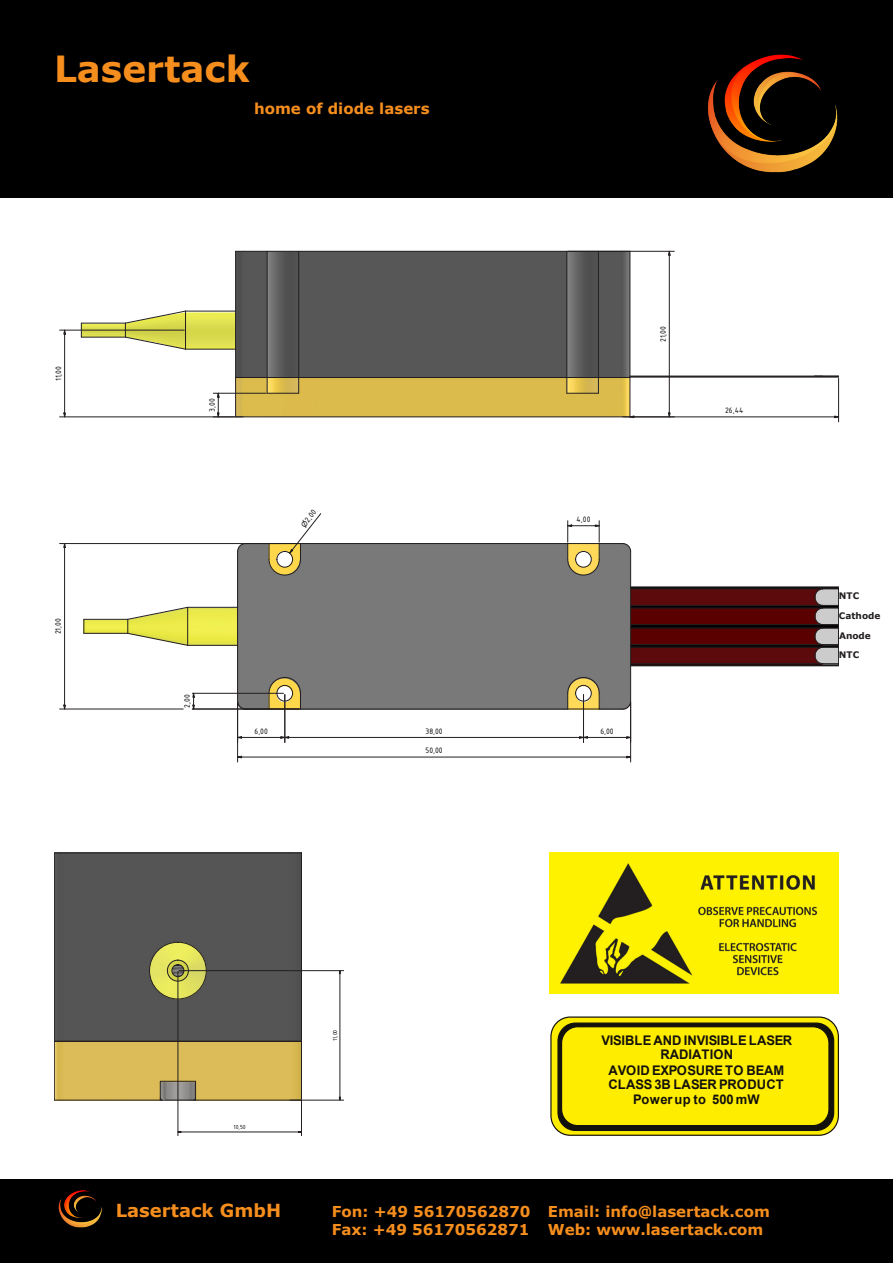
<style>
.page{position:relative;width:893px;height:1263px;background:#fff}
.page>*{position:absolute;margin:0;border:0;box-sizing:border-box;transform-origin:0 0}
.t1{font:700 36px "Verdana";color:#f68e1e}
.t2{font:700 18px "Verdana";color:#f68e1e}
.t3{font:700 15px "Verdana";color:#f68e1e}
.t4{font:700 13.2px/14.4px "Arial";letter-spacing:.005em;color:#13110c;text-align:center}
.t5{font:700 9px "Verdana";color:#231f20}
.t6{font:8.55px "ISOCPEUR";letter-spacing:.005em;color:#000}
.t7{font:6.3px "ISOCPEUR";color:#000}
</style>
<div class="page">
<div style="left:0;top:0;width:893px;height:197px;background:#000"></div>
<div style="left:0;top:1179px;width:893px;height:84px;background:#000"></div>
<img style="left:59px;top:1190px;width:42px;height:38px">
<img style="left:708px;top:54px;width:130px;height:119px">
<img style="left:81px;top:251px;width:594px;height:166px">
<hr style="left:243px;top:416px;width:379px;height:1px;background:#231f20">
<svg style="left:566px;top:378px;width:1px;height:15px"></svg>
<svg style="left:298px;top:378px;width:1px;height:15px"></svg>
<hr style="left:567px;top:393px;width:31px;height:1px;background:#231f20">
<hr style="left:267px;top:393px;width:32px;height:1px;background:#231f20">
<hr style="left:629px;top:251px;width:1px;height:126px;background:#231f20">
<hr style="left:235px;top:251px;width:1px;height:126px;background:#231f20">
<hr style="left:299px;top:377px;width:268px;height:1px;background:#231f20">
<hr style="left:299px;top:251px;width:268px;height:1px;background:#231f20">
<svg style="left:236px;top:251px;width:31px;height:1px"></svg>
<div style="left:566px;top:251px;width:33px;height:127px;border:1px solid #231f20"></div>
<div style="left:267px;top:251px;width:32px;height:127px;border:1px solid #231f20"></div>
<svg style="left:81px;top:324px;width:1px;height:13px"></svg>
<hr style="left:81px;top:323px;width:44px;height:1px;background:#231f20">
<hr style="left:81px;top:337px;width:44px;height:1px;background:#231f20">
<svg style="left:124px;top:310px;width:62px;height:40px"></svg>
<hr style="left:186px;top:311px;width:50px;height:1px;background:#231f20">
<hr style="left:186px;top:349px;width:50px;height:1px;background:#231f20">
<svg style="left:668px;top:250px;width:3px;height:6px"></svg>
<hr style="left:669px;top:255px;width:1px;height:158px;background:#231f20">
<hr style="left:568px;top:251px;width:106px;height:1px;background:#231f20">
<svg style="left:598px;top:375px;width:242px;height:44px"></svg>
<hr style="left:634px;top:417px;width:201px;height:1px;background:#231f20">
<hr style="left:838px;top:378px;width:1px;height:44px;background:#231f20">
<svg style="left:63px;top:412px;width:3px;height:5px"></svg>
<svg style="left:63px;top:329px;width:3px;height:6px"></svg>
<hr style="left:64px;top:334px;width:1px;height:79px;background:#231f20">
<hr style="left:60px;top:330px;width:124px;height:1px;background:#231f20">
<hr style="left:60px;top:417px;width:174px;height:1px;background:#231f20">
<svg style="left:213px;top:377px;width:55px;height:41px"></svg>
<hr style="left:213px;top:393px;width:53px;height:1px;background:#231f20">
<img style="left:84px;top:544px;width:755px;height:165px">
<hr style="left:300px;top:709px;width:268px;height:1px;background:#231f20">
<hr style="left:300px;top:543px;width:268px;height:1px;background:#231f20">
<hr style="left:630px;top:551px;width:1px;height:150px;background:#231f20">
<hr style="left:237px;top:551px;width:1px;height:150px;background:#231f20">
<svg style="left:567px;top:677px;width:64px;height:33px;background:#a19671"></svg>
<svg style="left:237px;top:677px;width:64px;height:33px;background:#9e936b"></svg>
<svg style="left:630px;top:586px;width:209px;height:80px;background:#531818"></svg>
<div style="left:822px;top:628px;width:17px;height:17px;border:1px solid #231f20"></div>
<svg style="left:83px;top:619px;width:1px;height:14px"></svg>
<hr style="left:84px;top:619px;width:44px;height:1px;background:#231f20">
<hr style="left:84px;top:633px;width:44px;height:1px;background:#231f20">
<svg style="left:127px;top:606px;width:62px;height:40px"></svg>
<hr style="left:188px;top:607px;width:50px;height:1px;background:#231f20">
<hr style="left:188px;top:645px;width:50px;height:1px;background:#231f20">
<hr style="left:242px;top:757px;width:385px;height:1px;background:#231f20">
<hr style="left:237px;top:702px;width:1px;height:60px;background:#231f20">
<hr style="left:630px;top:702px;width:1px;height:60px;background:#231f20">
<svg style="left:63px;top:705px;width:3px;height:4px"></svg>
<hr style="left:64px;top:547px;width:1px;height:158px;background:#231f20">
<hr style="left:60px;top:543px;width:239px;height:1px;background:#231f20">
<hr style="left:60px;top:709px;width:123px;height:1px;background:#231f20">
<hr style="left:289px;top:737px;width:291px;height:1px;background:#231f20">
<svg style="left:579px;top:736px;width:9px;height:3px"></svg>
<svg style="left:626px;top:736px;width:6px;height:3px"></svg>
<hr style="left:587px;top:737px;width:40px;height:1px;background:#231f20">
<hr style="left:630px;top:702px;width:1px;height:40px;background:#231f20">
<hr style="left:583px;top:695px;width:1px;height:47px;background:#231f20">
<svg style="left:280px;top:736px;width:9px;height:3px"></svg>
<svg style="left:238px;top:736px;width:4px;height:3px"></svg>
<hr style="left:242px;top:737px;width:39px;height:1px;background:#231f20">
<hr style="left:285px;top:695px;width:1px;height:47px;background:#231f20">
<svg style="left:192px;top:691px;width:3px;height:18px"></svg>
<hr style="left:192px;top:693px;width:91px;height:1px;background:#231f20">
<hr style="left:192px;top:709px;width:107px;height:1px;background:#231f20">
<svg style="left:566px;top:521px;width:65px;height:55px"></svg>
<img style="left:67px;top:854px;width:234px;height:246px">
<hr style="left:196px;top:1100px;width:94px;height:1px;background:#231f20">
<hr style="left:54px;top:1100px;width:106px;height:1px;background:#231f20">
<hr style="left:301px;top:853px;width:1px;height:188px;background:#231f20">
<svg style="left:54px;top:853px;width:13px;height:248px;background:#6e6751"></svg>
<hr style="left:66px;top:1041px;width:224px;height:1px;background:#231f20">
<hr style="left:66px;top:853px;width:224px;height:1px;background:#231f20">
<div style="left:172px;top:964px;width:12px;height:13px;border:1px solid #231f20;border-radius:50%"></div>
<div style="left:167px;top:960px;width:22px;height:21px;border:1px solid #231f20;border-radius:50%"></div>
<div style="left:149px;top:942px;width:58px;height:57px;border:1px solid #231f20;border-radius:50%"></div>
<svg style="left:160px;top:1081px;width:36px;height:20px"></svg>
<hr style="left:340px;top:973px;width:1px;height:124px;background:#231f20">
<hr style="left:291px;top:1100px;width:53px;height:1px;background:#231f20">
<hr style="left:179px;top:970px;width:165px;height:1px;background:#231f20">
<hr style="left:181px;top:1132px;width:118px;height:1px;background:#231f20">
<hr style="left:301px;top:1042px;width:1px;height:94px;background:#231f20">
<hr style="left:178px;top:971px;width:1px;height:165px;background:#231f20">
<img style="left:549px;top:853px;width:290px;height:140px">
<div style="left:551px;top:1017px;width:287px;height:118px;background:#ffed00;border-radius:19px"></div>
<div style="left:550px;top:1016px;width:289px;height:120px;border:1px solid #13110c;border-radius:19px"></div>
<div style="left:558px;top:1023px;width:276px;height:107px;background:#13110c;border-radius:18px"></div>
<div style="left:557px;top:1022px;width:277px;height:109px;border:1px solid #13110c;border-radius:18px"></div>
<div style="left:562px;top:1027px;width:267px;height:98px;background:#ffed00;border-radius:16px"></div>
<div style="left:561px;top:1026px;width:268px;height:100px;border:1px solid #13110c;border-radius:16px"></div>
<svg style="left:237px;top:513px;width:84px;height:63px"></svg>
<p class="t1" style="left:54px;top:43px;width:197px">Lasertack</p>
<p class="t3" style="left:254px;top:98px;width:177px">home of diode lasers</p>
<p class="t6" style="left:53px;top:381px;width:17px;rotate:-90deg">11,00</p>
<p class="t6" style="left:53px;top:634px;width:18px;rotate:-90deg">21,00</p>
<p class="t6" style="left:206px;top:412px;width:15px;rotate:-90deg">3,00</p>
<p class="t6" style="left:302px;top:518px;width:15px;rotate:-52deg">2,00</p>
<p class="t6" style="left:576px;top:514px;width:16px">4,00</p>
<p class="t6" style="left:657px;top:342px;width:18px;rotate:-90deg">21,00</p>
<p class="t6" style="left:725px;top:405px;width:20px">26,44</p>
<p class="t6" style="left:182px;top:708px;width:15px;rotate:-90deg">2,00</p>
<p class="t6" style="left:254px;top:725px;width:15px">6,00</p>
<p class="t6" style="left:425px;top:725px;width:19px">38,00</p>
<p class="t6" style="left:600px;top:725px;width:15px">6,00</p>
<p class="t6" style="left:425px;top:745px;width:19px">50,00</p>
<p class="t5" style="left:839px;top:590px;width:22px">NTC</p>
<p class="t5" style="left:839px;top:630px;width:33px">Anode</p>
<p class="t5" style="left:839px;top:610px;width:43px">Cathode</p>
<p class="t5" style="left:839px;top:648px;width:22px">NTC</p>
<p class="t7" style="left:234px;top:1123px;width:14px">10,50</p>
<p class="t7" style="left:331px;top:1041px;width:13px;rotate:-90deg">11,00</p>
<p class="t4" style="left:601px;top:1033px;width:192px">VISIBLE AND INVISIBLELASER<br>RADIATION</p>
<p class="t4" style="left:609px;top:1063px;width:177px">AVOID EXPOSURETO BEAM<br>CLASS3B LASER PRODUCT<br>Power up to 500 mW</p>
<p class="t2" style="left:116px;top:1197px;width:167px">Lasertack GmbH</p>
<p class="t3" style="left:332px;top:1200px;width:440px">Fon: +49 56170562870 Email: info@lasertack.com</p>
<p class="t3" style="left:332px;top:1218px;width:433px">Fax: +49 56170562871 Web: www.lasertack.com</p>
</div>
